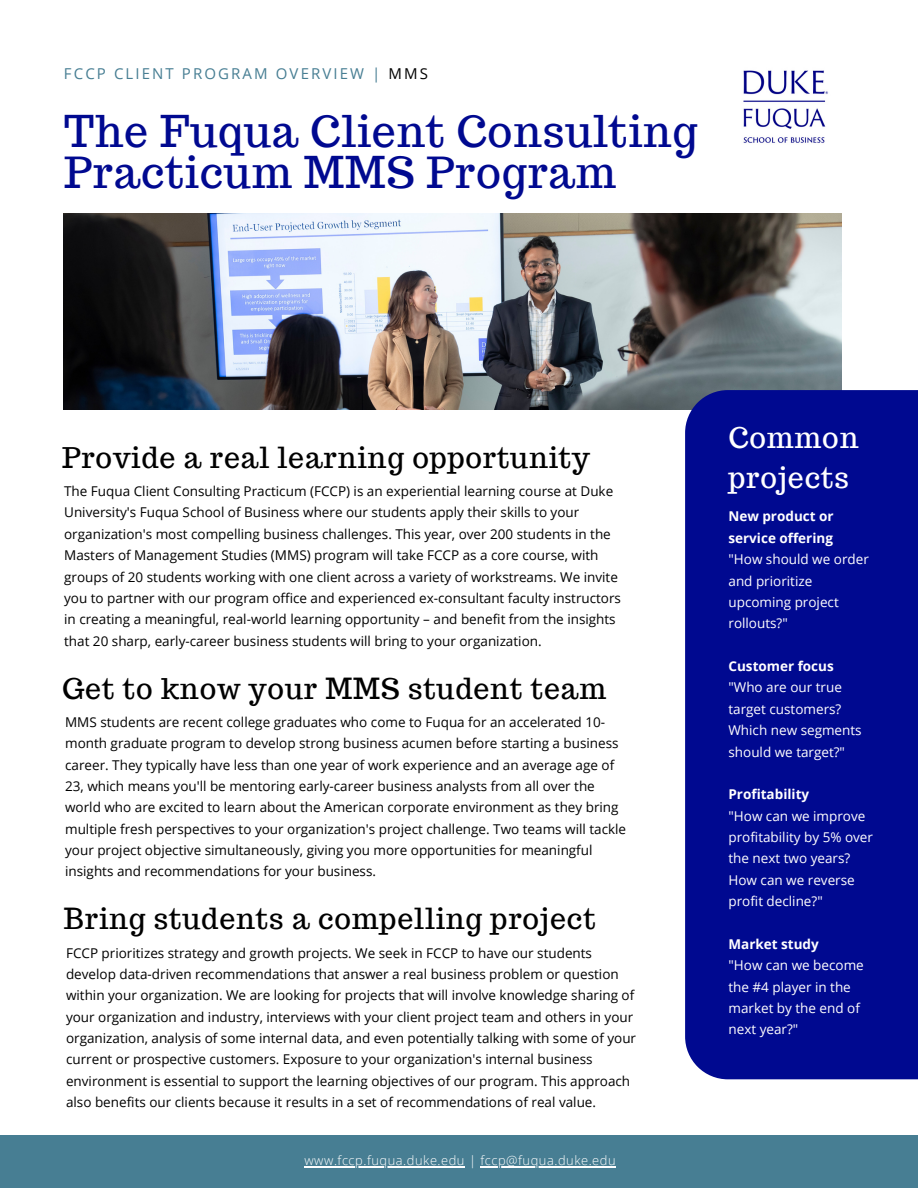
<style>
.page{position:relative;width:918px;height:1188px;background:#fff}
.page>*{position:absolute;margin:0;border:0;box-sizing:border-box;transform-origin:0 0}
.t1{font:42.9px/41.8px "Trocchi";letter-spacing:.02em;color:#000990}
.t2{font:28.5px "Trocchi";letter-spacing:.03em;color:#000}
.t3{font:28.5px "Trocchi";letter-spacing:.03em;color:#fff}
.t4{font:15px "Open Sans";letter-spacing:.14em;color:#477e93}
.t5{font:13.5px/21.3px "Open Sans";color:#000}
.t6{font:13.5px/21.3px "Open Sans";color:#fff}
.t7{font:700 13.5px/21.3px "Open Sans";color:#fff}
.t8{font:300 12.9px "Open Sans";letter-spacing:.045em;color:#fff}
.s1{color:#000}
</style>
<div class="page">
<img style="left:64px;top:213px;width:777px;height:197px">
<img style="left:743px;top:70px;width:85px;height:73px">
<div style="left:685px;top:390px;width:233px;height:689px;background:#000990"></div>
<div style="left:0;top:1135px;width:918px;height:53px;background:#477e93"></div>
<hr style="left:304px;top:1167px;width:161px;height:1px;background:#fff">
<hr style="left:480px;top:1167px;width:136px;height:1px;background:#fff">
<p class="t4" style="left:64px;top:63px;width:366px">FCCP CLIENT PROGRAM OVERVIEW | <span class="s1">MMS</span></p>
<p class="t1" style="left:64px;top:110px;width:635px">The Fuqua Client Consulting<br>Practicum MMS Program</p>
<p class="t2" style="left:62px;top:439px;width:529px">Provide a real learning opportunity</p>
<p class="t5" style="left:64px;top:480px;width:558px">The Fuqua Client Consulting Practicum (FCCP) is an experiential learning course at Duke University's Fuqua School of Business where our students apply their skills to your organization's most compelling business challenges. This year, over 200 students in the Masters of Management Studies (MMS) program will take FCCP as a core course, with groups of 20 students working with one client across a variety of workstreams. We invite you to partner with our program office and experienced ex-consultant faculty instructors in creating a meaningful, real-world learning opportunity – and benefit from the insights that 20 sharp, early-career business students will bring to your organization.</p>
<p class="t2" style="left:62px;top:670px;width:546px">Get to know your MMS student team</p>
<p class="t5" style="left:65px;top:711px;width:563px">MMS students are recent college graduates who come to Fuqua for an accelerated 10- month graduate program to develop strong business acumen before starting a business career. They typically have less than one year of work experience and an average age of 23, which means you'll be mentoring early-career business analysts from all over the world who are excited to learn about the American corporate environment as they bring multiple fresh perspectives to your organization's project challenge. Two teams will tackle your project objective simultaneously, giving you more opportunities for meaningful insights and recommendations for your business.</p>
<p class="t2" style="left:64px;top:900px;width:533px">Bring students a compelling project</p>
<p class="t5" style="left:66px;top:942px;width:572px">FCCP prioritizes strategy and growth projects. We seek in FCCP to have our students develop data-driven recommendations that answer a real business problem or question within your organization. We are looking for projects that will involve knowledge sharing of your organization and industry, interviews with your client project team and others in your organization, analysis of some internal data, and even potentially talking with some of your current or prospective customers. Exposure to your organization's internal business environment is essential to support the learning objectives of our program. This approach also benefits our clients because it results in a set of recommendations of real value.</p>
<p class="t8" style="left:304px;top:1152px;width:313px">www.fccp.fuqua.duke.edu | fccp@fuqua.duke.edu</p>
<p class="t3" style="left:728px;top:419px;width:132px">Common</p>
<p class="t3" style="left:728px;top:459px;width:122px">projects</p>
<p class="t7" style="left:728px;top:505px;width:107px">New product or service offering</p>
<p class="t6" style="left:728px;top:548px;width:142px">"How should we order and prioritize upcoming project rollouts?"</p>
<p class="t7" style="left:728px;top:655px;width:107px">Customer focus</p>
<p class="t6" style="left:728px;top:676px;width:135px">"Who are our true target customers?<br>Which new segments should we target?"</p>
<p class="t7" style="left:728px;top:783px;width:82px">Profitability</p>
<p class="t6" style="left:728px;top:805px;width:146px">"How can we improve profitability by 5% over the next two years?<br>How can we reverse profit decline?"</p>
<p class="t7" style="left:728px;top:933px;width:92px">Market study</p>
<p class="t6" style="left:728px;top:954px;width:137px">"How can we become the #4 player in the market by the end of next year?"</p>
</div>
